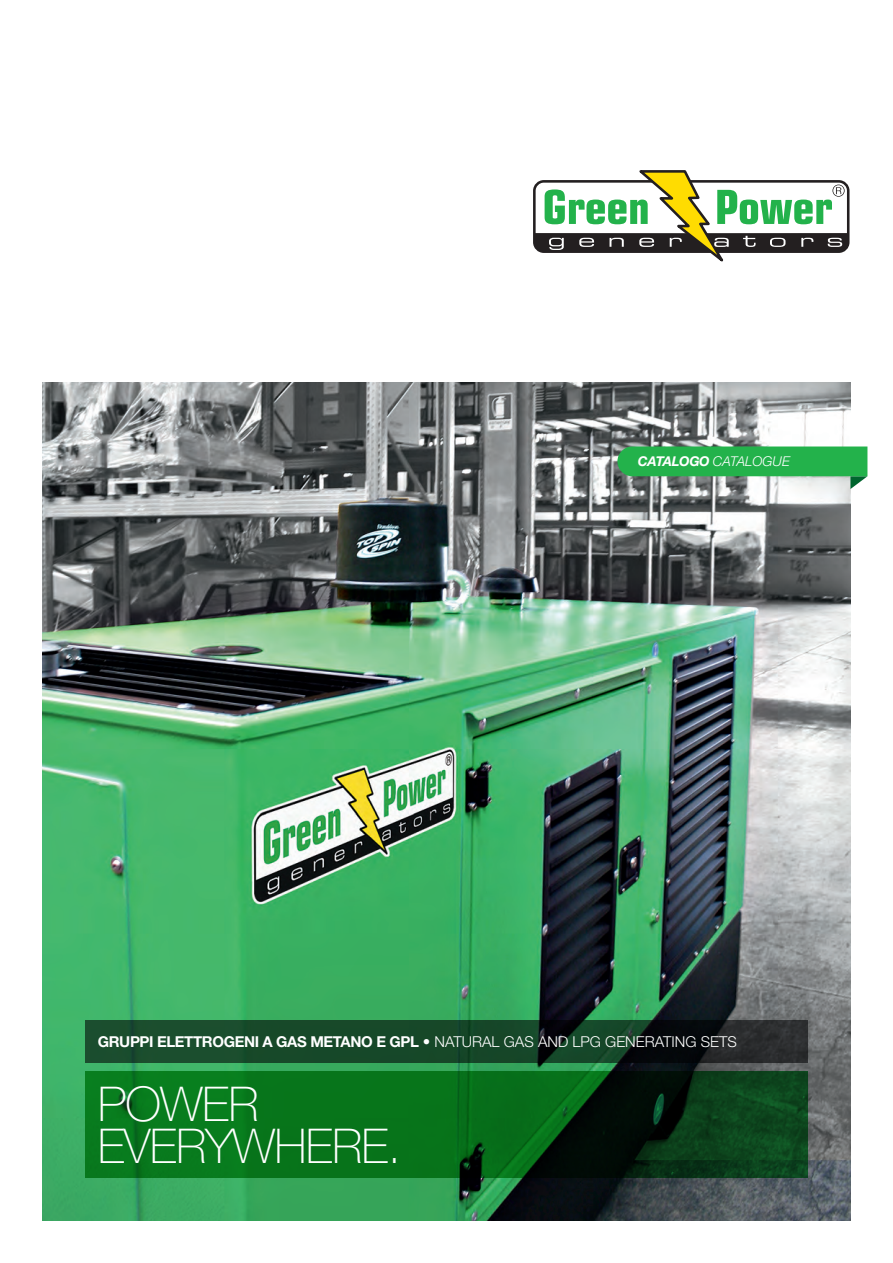
<style>
.page{position:relative;width:893px;height:1263px;background:#fff}
.page>*{position:absolute;margin:0;border:0;box-sizing:border-box;transform-origin:0 0}
.t1{font:100 48px "Helvetica Neue LT Std";letter-spacing:-.015em;color:#fff}
.t2{font:700 15px "Helvetica Neue LT Std";letter-spacing:-.025em;color:#fff}
.t3{font:italic 300 13.5px "Helvetica Neue LT Std";color:#fff}
.s1{font-weight:700}
.s2{font-weight:300}
</style>
<div class="page">
<img style="left:43px;top:383px;width:807px;height:837px">
<svg style="left:85px;top:1071px;width:723px;height:107px;background:#075b18"></svg>
<svg style="left:85px;top:1020px;width:723px;height:43px;background:#173c26"></svg>
<svg style="left:534px;top:170px;width:315px;height:92px"></svg>
<svg style="left:617px;top:446px;width:250px;height:43px;background:#4eb16a"></svg>
<p class="t3" style="left:638px;top:453px;width:153px"><span class="s1">CATALOGO</span> CATALOGUE</p>
<p class="t2" style="left:98px;top:1032px;width:640px">GRUPPI ELETTROGENI A GAS METANO E GPL • <span class="s2">NATURAL GAS AND LPG GENERATING SETS</span></p>
<p class="t1" style="left:98px;top:1076px;width:162px">POWER</p>
<p class="t1" style="left:98px;top:1118px;width:305px">EVERYWHERE.</p>
</div>
